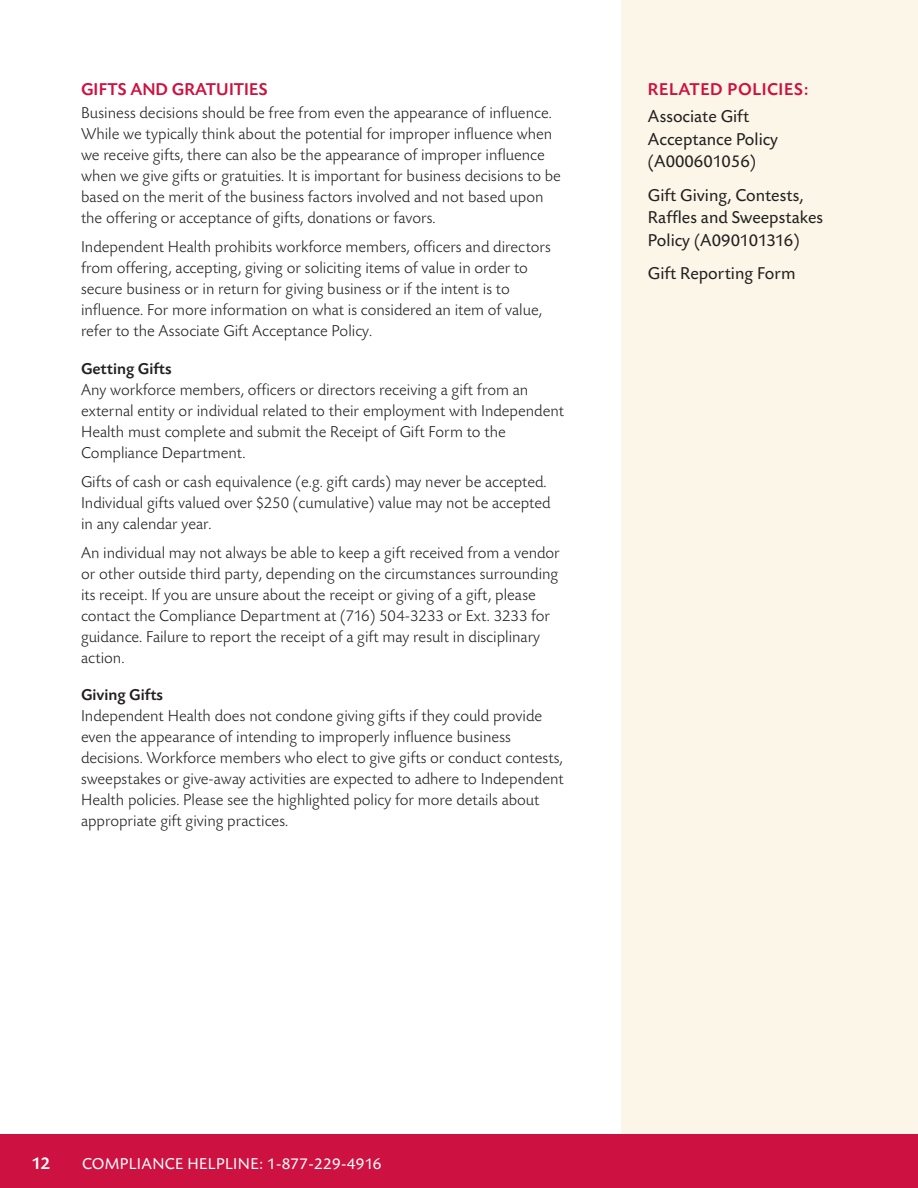
<style>
.page{position:relative;width:918px;height:1188px;background:#fff}
.page>*{position:absolute;margin:0;border:0;box-sizing:border-box;transform-origin:0 0}
.t1{font:18px/22.5px "Today BEF";color:#231f20}
.t2{font:500 18px "Today BEF";color:#cd1141}
.t3{font:500 18px "Today BEF";letter-spacing:.02em;color:#cd1141}
.t4{font:500 18px "Today BEF";color:#fff}
.t5{font:300 16.5px/21px "Today BEF";color:#231f20}
.t6{font:16.5px "Today BEF";letter-spacing:.02em;color:#fff}
.s1{font-weight:500}
</style>
<div class="page">
<div style="left:621px;top:0;width:297px;height:1183px;background:#fbf6e7"></div>
<div style="left:0;top:1134px;width:918px;height:54px;background:#cd1141"></div>
<p class="t2" style="left:81px;top:82px;width:188px">GIFTS AND GRATUITIES</p>
<p class="t5" style="left:81px;top:104px;width:482px">Business decisions should be free from even the appearance of influence.<br>While we typically think about the potential for improper influence when we receive gifts, there can also be the appearance of improper influence when we give gifts or gratuities. It is important for business decisions to be based on the merit of the business factors involved and not based upon the offering or acceptance of gifts, donations or favors.</p>
<p class="t5" style="left:81px;top:238px;width:471px">Independent Health prohibits workforce members, officers and directors from offering, accepting, giving or soliciting items of value in order to secure business or in return for giving business or if the intent is to influence. For more information on what is considered an item of value, refer to the Associate Gift Acceptance Policy.</p>
<p class="t5" style="left:81px;top:360px;width:485px"><span class="s1">Getting Gifts<br></span>Any workforce members, officers or directors receiving a gift from an external entity or individual related to their employment with Independent Health must complete and submit the Receipt of Gift Form to the Compliance Department.</p>
<p class="t5" style="left:81px;top:473px;width:471px">Gifts of cash or cash equivalence (e.g. gift cards) may never be accepted.<br>Individual gifts valued over $250 (cumulative) value may not be accepted in any calendar year.</p>
<p class="t5" style="left:81px;top:544px;width:480px">An individual may not always be able to keep a gift received from a vendor or other outside third party, depending on the circumstances surrounding its receipt. If you are unsure about the receipt or giving of a gift, please contact the Compliance Department at (716) 504-3233 or Ext. 3233 for guidance. Failure to report the receipt of a gift may result in disciplinary action.</p>
<p class="t5" style="left:81px;top:686px;width:484px"><span class="s1">Giving Gifts<br></span>Independent Health does not condone giving gifts if they could provide even the appearance of intending to improperly influence business decisions. Workforce members who elect to give gifts or conduct contests, sweepstakes or give-away activities are expected to adhere to Independent Health policies. Please see the highlighted policy for more details about appropriate gift giving practices.</p>
<p class="t3" style="left:648px;top:82px;width:162px">RELATED POLICIES:</p>
<p class="t1" style="left:648px;top:107px;width:132px">Associate Gift<br>Acceptance Policy (A000601056)</p>
<p class="t1" style="left:648px;top:186px;width:177px">Gift Giving, Contests,<br>Raffles and Sweepstakes<br>Policy (A090101316)</p>
<p class="t1" style="left:648px;top:264px;width:149px">Gift Reporting Form</p>
<p class="t4" style="left:32px;top:1157px;width:21px">12</p>
<p class="t6" style="left:82px;top:1158px;width:301px">COMPLIANCE HELPLINE: 1-877-229-4916</p>
</div>
